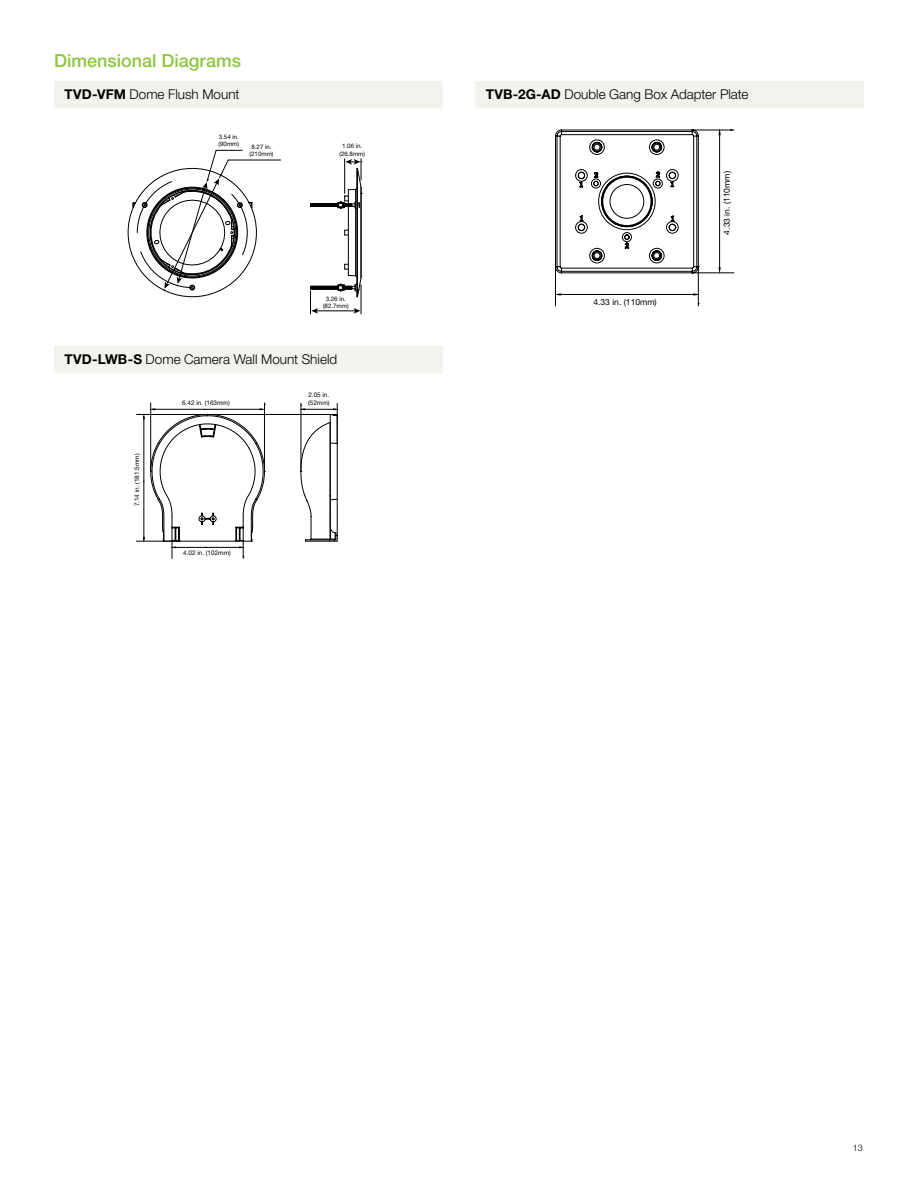
<style>
.page{position:relative;width:918px;height:1188px;background:#fff}
.page>*{position:absolute;margin:0;border:0;box-sizing:border-box;transform-origin:0 0}
.t1{font:500 18px "Helvetica Neue LT Std";color:#8dc63f}
.t2{font:300 13.5px "Helvetica Neue LT Std";color:#000}
.t3{font:300 9px "Helvetica Neue LT Pro";color:#000}
.t4{font:8.55px "Helvetica Neue LT Pro";color:#000}
.t5{font:6.45px "Helvetica Neue LT Pro";color:#000}
.t6{font:6.15px/7.4px "Helvetica Neue LT Pro";color:#000;text-align:center}
.s1{font-weight:700}
</style>
<div class="page">
<svg style="left:54px;top:81px;width:810px;height:292px"></svg>
<div style="left:475px;top:346px;width:389px;height:27px;background:#fff"></div>
<hr style="left:228px;top:160px;width:53px;height:1px;background:#000">
<svg style="left:132px;top:202px;width:3px;height:6px"></svg>
<svg style="left:344px;top:230px;width:4px;height:6px"></svg>
<hr style="left:348px;top:206px;width:1px;height:69px;background:#000">
<hr style="left:355px;top:208px;width:1px;height:68px;background:#000">
<hr style="left:356px;top:168px;width:1px;height:129px;background:#000">
<hr style="left:357px;top:168px;width:1px;height:129px;background:#000">
<hr style="left:361px;top:187px;width:1px;height:91px;background:#000">
<svg style="left:310px;top:159px;width:52px;height:50px"></svg>
<svg style="left:249px;top:202px;width:4px;height:7px"></svg>
<svg style="left:142px;top:149px;width:101px;height:142px"></svg>
<svg style="left:310px;top:264px;width:52px;height:50px"></svg>
<svg style="left:555px;top:130px;width:179px;height:177px"></svg>
<hr style="left:150px;top:403px;width:1px;height:68px;background:#000">
<hr style="left:264px;top:403px;width:1px;height:68px;background:#000">
<hr style="left:136px;top:541px;width:43px;height:1px;background:#000">
<hr style="left:136px;top:414px;width:201px;height:1px;background:#000">
<hr style="left:337px;top:403px;width:1px;height:41px;background:#000">
<hr style="left:301px;top:403px;width:1px;height:68px;background:#000">
<svg style="left:138px;top:404px;width:200px;height:154px"></svg>
<h1 class="t1" style="left:54px;top:50px;width:189px">Dimensional Diagrams</h1>
<p class="t2" style="left:64px;top:86px;width:177px"><span class="s1">TVD-VFM</span> Dome Flush Mount</p>
<p class="t2" style="left:486px;top:86px;width:264px"><span class="s1">TVB-2G-AD</span> Double Gang Box Adapter Plate</p>
<p class="t6" style="left:219px;top:133px;width:22px;text-align:left">3.54 in. (90mm)</p>
<p class="t6" style="left:250px;top:143px;width:25px">8.27 in. (210mm)</p>
<p class="t6" style="left:339px;top:142px;width:27px">1.06 in. (26.8mm)</p>
<p class="t6" style="left:323px;top:295px;width:27px">3.26 in. (82.7mm)</p>
<p class="t2" style="left:64px;top:351px;width:274px"><span class="s1">TVD-LWB-S</span> Dome Camera Wall Mount Shield</p>
<p class="t5" style="left:308px;top:391px;width:22px">2.05 in.</p>
<p class="t5" style="left:133px;top:506px;width:54px;rotate:-90deg">7.14 in. (181.5mm)</p>
<p class="t5" style="left:182px;top:398px;width:49px">6.42 in. (163mm)</p>
<p class="t5" style="left:308px;top:398px;width:23px">(52mm)</p>
<p class="t5" style="left:183px;top:549px;width:49px">4.02 in. (102mm)</p>
<p class="t4" style="left:593px;top:297px;width:65px">4.33 in. (110mm)</p>
<p class="t4" style="left:722px;top:235px;width:65px;rotate:-90deg">4.33 in. (110mm)</p>
<p class="t3" style="left:853px;top:1142px;width:12px">13</p>
</div>
